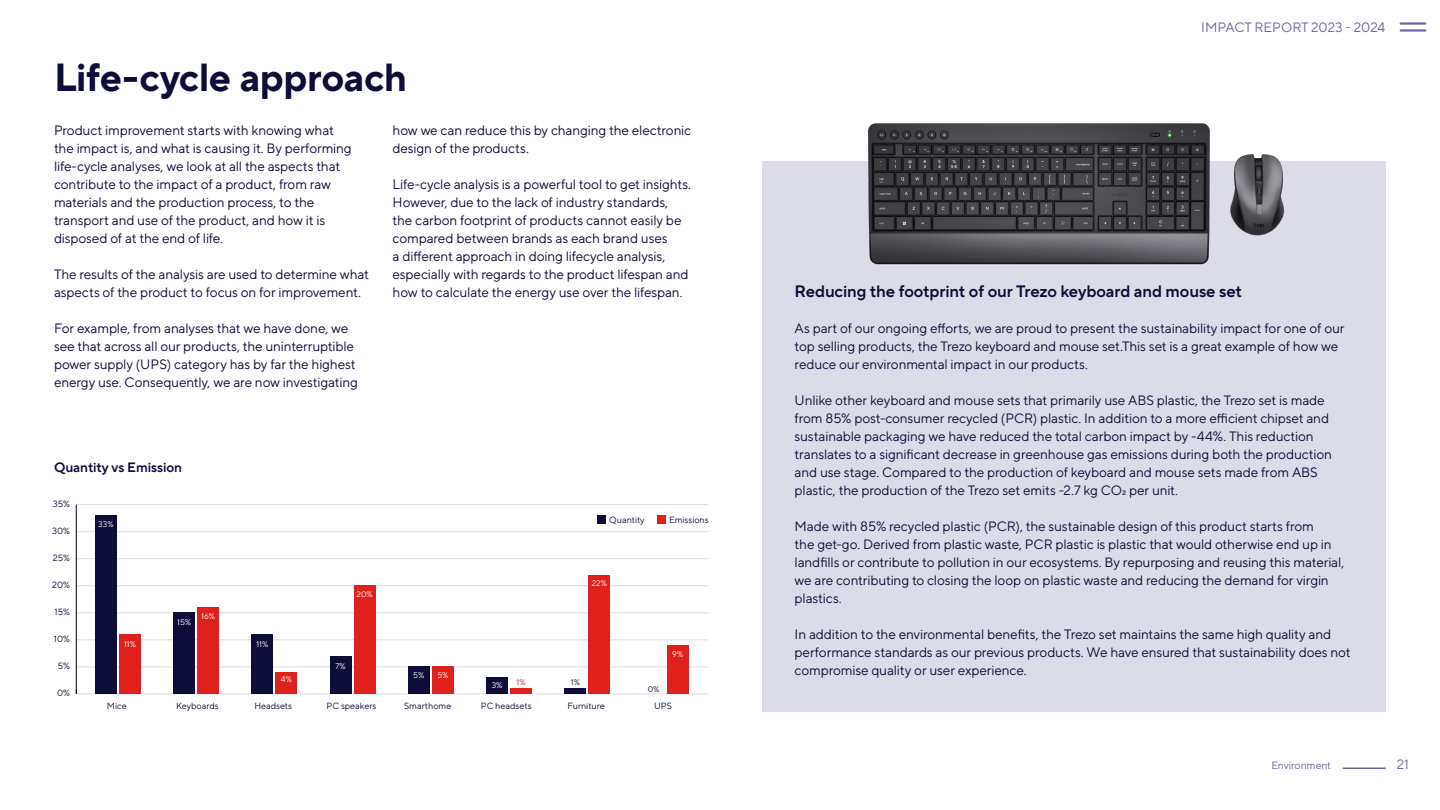
<style>
.page{position:relative;width:1440px;height:810px;background:#fff}
.page>*{position:absolute;margin:0;border:0;box-sizing:border-box;transform-origin:0 0}
.t1{font:700 39px "TT Norms Pro";letter-spacing:-.015em;color:#0e0c38}
.t2{font:600 16.5px "TT Norms Pro";letter-spacing:-.01em;color:#0e0c38}
.t3{font:13.5px/18px "TT Norms Pro";letter-spacing:-.01em;color:#0e0c38}
.t4{font:13.5px "TT Norms Pro";color:#6a679c}
.t5{font:600 13.5px "TT Norms Pro";letter-spacing:-.005em;color:#0e0c38}
.t6{font:10.5px "TT Norms Pro";letter-spacing:-.01em;color:#6a679c}
.t7{font:9px "TT Norms Pro";color:#0e0c38}
.t8{font:8.18px "TT Norms Pro";color:#fff}
.t9{font:8.18px "TT Norms Pro";color:#0e0c38}
.t10{font:8.18px "TT Norms Pro";color:#e0201b}
</style>
<div class="page">
<div style="left:763px;top:161px;width:623px;height:551px;background:#dcdbe8"></div>
<hr style="left:1401px;top:22px;width:24px;height:3px;background:#6a679c">
<hr style="left:1401px;top:29px;width:24px;height:3px;background:#6a679c">
<hr style="left:1343px;top:767px;width:42px;height:2px;background:#6a679c">
<img style="left:868px;top:123px;width:417px;height:142px">
<hr style="left:76px;top:504px;width:633px;height:1px;background:#dcdbe8">
<hr style="left:76px;top:531px;width:633px;height:1px;background:#dcdbe8">
<hr style="left:76px;top:558px;width:633px;height:1px;background:#dcdbe8">
<hr style="left:76px;top:585px;width:633px;height:1px;background:#dcdbe8">
<hr style="left:76px;top:612px;width:633px;height:1px;background:#dcdbe8">
<hr style="left:76px;top:639px;width:633px;height:1px;background:#dcdbe8">
<hr style="left:76px;top:667px;width:633px;height:1px;background:#dcdbe8">
<hr style="left:76px;top:694px;width:633px;height:1px;background:#dcdbe8">
<hr style="left:76px;top:505px;width:1px;height:189px;background:#000">
<div style="left:598px;top:516px;width:8px;height:8px;background:#0e0c38"></div>
<div style="left:657px;top:516px;width:8px;height:8px;background:#e0201b"></div>
<div style="left:667px;top:645px;width:22px;height:49px;background:#e0201b"></div>
<div style="left:589px;top:575px;width:21px;height:119px;background:#e0201b"></div>
<div style="left:565px;top:689px;width:21px;height:5px;background:#0e0c38"></div>
<div style="left:510px;top:689px;width:22px;height:5px;background:#e0201b"></div>
<div style="left:486px;top:678px;width:22px;height:16px;background:#0e0c38"></div>
<div style="left:432px;top:667px;width:22px;height:27px;background:#e0201b"></div>
<div style="left:408px;top:667px;width:22px;height:27px;background:#0e0c38"></div>
<div style="left:354px;top:586px;width:22px;height:108px;background:#e0201b"></div>
<div style="left:330px;top:656px;width:21px;height:38px;background:#0e0c38"></div>
<div style="left:276px;top:672px;width:21px;height:22px;background:#e0201b"></div>
<div style="left:252px;top:634px;width:21px;height:60px;background:#0e0c38"></div>
<div style="left:197px;top:607px;width:22px;height:87px;background:#e0201b"></div>
<div style="left:173px;top:613px;width:22px;height:81px;background:#0e0c38"></div>
<div style="left:119px;top:634px;width:22px;height:60px;background:#e0201b"></div>
<div style="left:95px;top:515px;width:22px;height:179px;background:#0e0c38"></div>
<h1 class="t1" style="left:54px;top:49px;width:355px">Life-cycle approach</h1>
<p class="t3" style="left:54px;top:120px;width:299px">Product improvement starts with knowing what the impact is, and what is causing it. By performing life-cycle analyses, we look at all the aspects that contribute to the impact of a product, from raw materials and the production process, to the transport and use of the product, and how it is disposed of at the end of life.</p>
<p class="t3" style="left:54px;top:264px;width:316px">The results of the analysis are used to determine what aspects of the product to focus on for improvement.</p>
<p class="t3" style="left:54px;top:318px;width:305px">For example, from analyses that we have done, we see that across all our products, the uninterruptible power supply (UPS) category has by far the highest energy use. Consequently, we are now investigating</p>
<p class="t3" style="left:393px;top:120px;width:300px">how we can reduce this by changing the electronic design of the products.</p>
<p class="t3" style="left:393px;top:174px;width:300px">Life-cycle analysis is a powerful tool to get insights.<br>However, due to the lack of industry standards, the carbon footprint of products cannot easily be compared between brands as each brand uses<br>a different approach in doing lifecycle analysis, especially with regards to the product lifespan and how to calculate the energy use over the lifespan.</p>
<p class="t5" style="left:54px;top:457px;width:130px">Quantity vs Emission</p>
<p class="t7" style="left:53px;top:497px;width:19px">35%</p>
<p class="t7" style="left:52px;top:524px;width:19px">30%</p>
<p class="t7" style="left:53px;top:551px;width:19px">25%</p>
<p class="t7" style="left:52px;top:578px;width:19px">20%</p>
<p class="t7" style="left:55px;top:605px;width:17px">15%</p>
<p class="t7" style="left:54px;top:632px;width:18px">10%</p>
<p class="t7" style="left:58px;top:659px;width:14px">5%</p>
<p class="t7" style="left:57px;top:687px;width:14px">0%</p>
<p class="t8" style="left:98px;top:518px;width:17px">33%</p>
<p class="t8" style="left:124px;top:638px;width:13px">11%</p>
<p class="t8" style="left:177px;top:616px;width:15px">15%</p>
<p class="t8" style="left:201px;top:610px;width:15px">16%</p>
<p class="t8" style="left:256px;top:638px;width:13px">11%</p>
<p class="t8" style="left:281px;top:674px;width:12px">4%</p>
<p class="t8" style="left:357px;top:588px;width:18px">20%</p>
<p class="t8" style="left:336px;top:660px;width:12px">7%</p>
<p class="t8" style="left:413px;top:669px;width:13px">5%</p>
<p class="t8" style="left:437px;top:669px;width:13px">5%</p>
<p class="t7" style="left:609px;top:513px;width:37px">Quantity</p>
<p class="t7" style="left:669px;top:513px;width:41px">Emissions</p>
<p class="t8" style="left:592px;top:578px;width:17px">22%</p>
<p class="t8" style="left:492px;top:679px;width:12px">3%</p>
<p class="t10" style="left:517px;top:676px;width:11px">1%</p>
<p class="t9" style="left:571px;top:676px;width:11px">1%</p>
<p class="t9" style="left:648px;top:683px;width:13px">0%</p>
<p class="t8" style="left:672px;top:648px;width:13px">9%</p>
<p class="t7" style="left:107px;top:700px;width:21px">Mice</p>
<p class="t7" style="left:176px;top:700px;width:44px">Keyboards</p>
<p class="t7" style="left:254px;top:700px;width:39px">Headsets</p>
<p class="t7" style="left:327px;top:700px;width:51px">PC speakers</p>
<p class="t7" style="left:404px;top:700px;width:49px">Smarthome</p>
<p class="t7" style="left:481px;top:700px;width:52px">PC headsets</p>
<p class="t7" style="left:568px;top:700px;width:39px">Furniture</p>
<p class="t7" style="left:654px;top:700px;width:19px">UPS</p>
<p class="t4" style="left:1201px;top:18px;width:186px">IMPACT REPORT 2023 - 2024</p>
<p class="t2" style="left:795px;top:279px;width:449px">Reducing the footprint of our Trezo keyboard and mouse set</p>
<p class="t3" style="left:795px;top:318px;width:551px">As part of our ongoing efforts, we are proud to present the sustainability impact for one of our top selling products, the Trezo keyboard and mouse set.This set is a great example of how we reduce our environmental impact in our products.</p>
<p class="t3" style="left:795px;top:390px;width:539px">Unlike other keyboard and mouse sets that primarily use ABS plastic, the Trezo set is made from 85% post-consumer recycled (PCR) plastic. In addition to a more efficient chipset and sustainable packaging we have reduced the total carbon impact by -44%. This reduction translates to a significant decrease in greenhouse gas emissions during both the production and use stage. Compared to the production of keyboard and mouse sets made from ABS plastic, the production of the Trezo set emits -2.7 kg CO2 per unit.</p>
<p class="t3" style="left:795px;top:516px;width:551px">Made with 85% recycled plastic (PCR), the sustainable design of this product starts from<br>the get-go. Derived from plastic waste, PCR plastic is plastic that would otherwise end up in landfills or contribute to pollution in our ecosystems. By repurposing and reusing this material, we are contributing to closing the loop on plastic waste and reducing the demand for virgin plastics.</p>
<p class="t3" style="left:795px;top:624px;width:558px">In addition to the environmental benefits, the Trezo set maintains the same high quality and performance standards as our previous products. We have ensured that sustainability does not compromise quality or user experience.</p>
<p class="t6" style="left:1271px;top:758px;width:61px">Environment</p>
<p class="t4" style="left:1397px;top:754px;width:14px">21</p>
</div>
